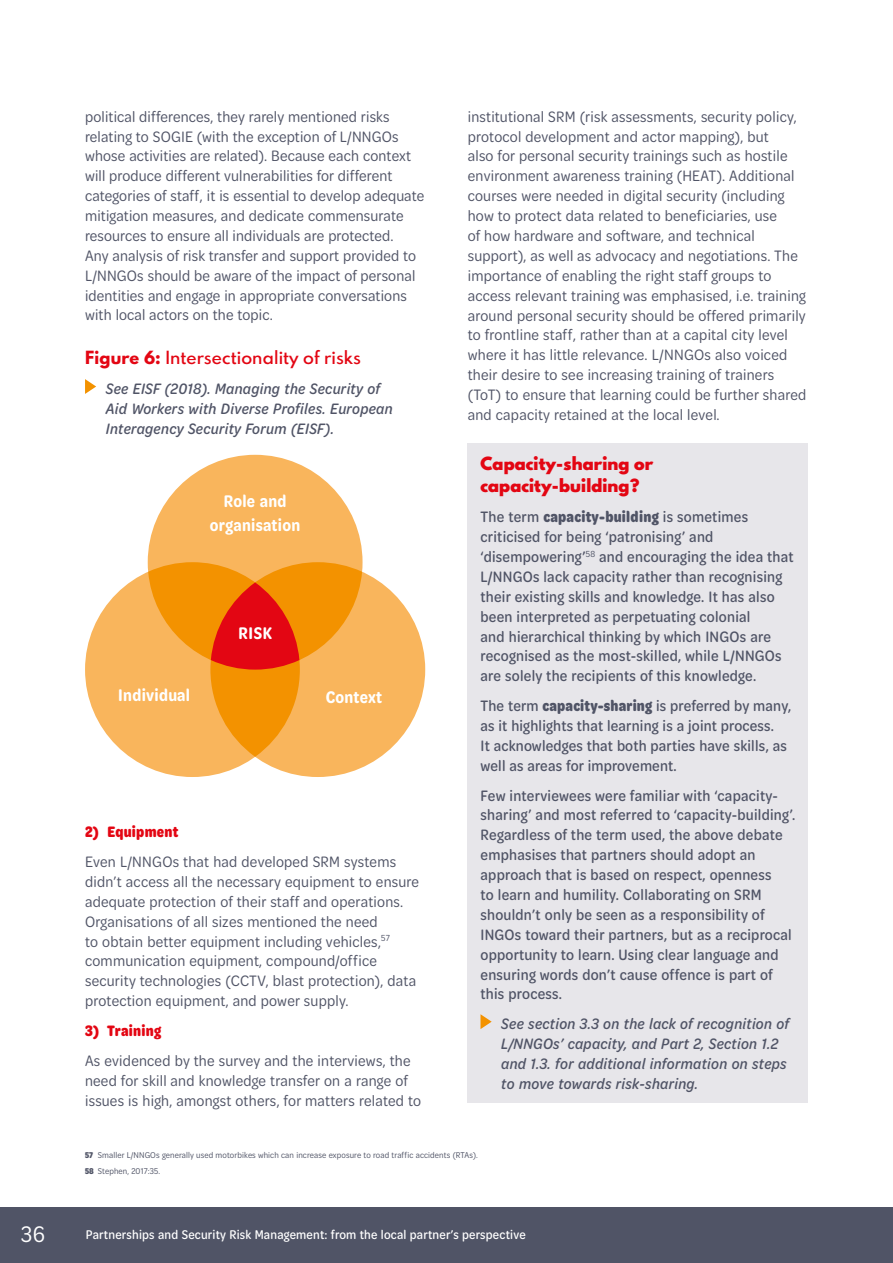
<style>
.page{position:relative;width:893px;height:1263px;background:#fff}
.page>*{position:absolute;margin:0;border:0;box-sizing:border-box;transform-origin:0 0}
.t1{font:24px "Omnes Cond";color:#fff}
.t2{font:600 18px/24px "Omnes Cond";letter-spacing:.015em;color:#fff;text-align:center}
.t3{font:16.2px/20px "Omnes Cond";letter-spacing:.015em;color:#505466}
.t4{font:500 16.2px/20px "Omnes Cond";letter-spacing:.015em;color:#505466}
.t5{font:italic 500 16.2px/20px "Omnes Cond";letter-spacing:.015em;color:#505466}
.t6{font:900 16.2px/22.5px "Spartan MB";letter-spacing:.01em;color:#e30613}
.t7{font:600 16.2px "Spartan MB";letter-spacing:.01em;color:#e30613}
.t8{font:700 16.2px "Omnes Cond";letter-spacing:.015em;color:#e30613}
.t9{font:500 13.5px "Omnes Cond";letter-spacing:.015em;color:#fff}
.t10{font:9px/15.8px "Omnes Cond";letter-spacing:.015em;color:#505466}
.s1{font-weight:800}
.s2{font-weight:700}
</style>
<div class="page">
<div style="left:0;top:1208px;width:893px;height:55px;background:#505466"></div>
<svg style="left:85px;top:379px;width:11px;height:15px"></svg>
<div style="left:85px;top:562px;width:215px;height:215px;background:#f9b55c;border-radius:50%"></div>
<div style="left:210px;top:562px;width:215px;height:215px;background:#f9b55c;border-radius:50%"></div>
<div style="left:148px;top:455px;width:215px;height:215px;background:#f9b55c;border-radius:50%"></div>
<div style="left:210px;top:582px;width:90px;height:175px;background:#f39200;border-radius:50%"></div>
<svg style="left:148px;top:562px;width:214px;height:108px"></svg>
<div style="left:468px;top:443px;width:340px;height:659px;background:#e7e6ea"></div>
<svg style="left:480px;top:1014px;width:12px;height:15px"></svg>
<p class="t3" style="left:85px;top:106px;width:341px">political differences, they rarely mentioned risks relating to SOGIE (with the exception of L/NNGOs whose activities are related). Because each context will produce different vulnerabilities for different categories of staff, it is essential to develop adequate mitigation measures, and dedicate commensurate resources to ensure all individuals are protected.<br>Any analysis of risk transfer and support provided to L/NNGOs should be aware of the impact of personal identities and engage in appropriate conversations with local actors on the topic.</p>
<p class="t7" style="left:85px;top:345px;width:277px"><span class="s1">Figure 6:</span> Intersectionality of risks</p>
<p class="t5" style="left:106px;top:378px;width:288px">See EISF (2018). Managing the Security of<br>Aid Workers with Diverse Profiles. European<br>Interagency Security Forum (EISF).</p>
<p class="t2" style="left:210px;top:488px;width:92px">Role and organisation</p>
<p class="t2" style="left:238px;top:620px;width:35px">RISK</p>
<p class="t2" style="left:118px;top:682px;width:73px">Individual</p>
<p class="t2" style="left:326px;top:684px;width:58px">Context</p>
<p class="t8" style="left:85px;top:821px;width:95px">2) Equipment</p>
<p class="t3" style="left:85px;top:851px;width:336px">Even L/NNGOs that had developed SRM systems didn’t access all the necessary equipment to ensure adequate protection of their staff and operations.<br>Organisations of all sizes mentioned the need<br>to obtain better equipment including vehicles,<sup>57 </sup>communication equipment, compound/office security technologies (CCTV, blast protection), data protection equipment, and power supply.</p>
<p class="t8" style="left:85px;top:1019px;width:78px">3) Training</p>
<p class="t3" style="left:85px;top:1050px;width:338px">As evidenced by the survey and the interviews, the need for skill and knowledge transfer on a range of issues is high, amongst others, for matters related to</p>
<p class="t3" style="left:468px;top:106px;width:340px">institutional SRM (risk assessments, security policy, protocol development and actor mapping), but<br>also for personal security trainings such as hostile environment awareness training (HEAT). Additional courses were needed in digital security (including how to protect data related to beneficiaries, use<br>of how hardware and software, and technical support), as well as advocacy and negotiations. The importance of enabling the right staff groups to access relevant training was emphasised, i.e. training around personal security should be offered primarily to frontline staff, rather than at a capital city level where it has little relevance. L/NNGOs also voiced their desire to see increasing training of trainers (ToT) to ensure that learning could be further shared and capacity retained at the local level.</p>
<p class="t6" style="left:480px;top:452px;width:174px">Capacity-sharing or capacity-building?</p>
<p class="t4" style="left:480px;top:506px;width:315px">The term <span class="s2">capacity-building</span> is sometimes criticised for being ‘patronising’ and ‘disempowering’<sup>58</sup> and encouraging the idea that L/NNGOs lack capacity rather than recognising their existing skills and knowledge. It has also been interpreted as perpetuating colonial<br>and hierarchical thinking by which INGOs are recognised as the most-skilled, while L/NNGOs are solely the recipients of this knowledge.</p>
<p class="t4" style="left:480px;top:695px;width:312px">The term <span class="s2">capacity-sharing</span> is preferred by many, as it highlights that learning is a joint process.<br>It acknowledges that both parties have skills, as well as areas for improvement.</p>
<p class="t4" style="left:480px;top:784px;width:316px">Few interviewees were familiar with ‘capacity&shy;sharing’ and most referred to ‘capacity-building’.<br>Regardless of the term used, the above debate emphasises that partners should adopt an approach that is based on respect, openness<br>to learn and humility. Collaborating on SRM shouldn’t only be seen as a responsibility of INGOs toward their partners, but as a reciprocal opportunity to learn. Using clear language and ensuring words don’t cause offence is part of this process.</p>
<p class="t5" style="left:501px;top:1013px;width:289px">See section 3.3 on the lack of recognition of L/NNGOs’ capacity, and Part 2, Section 1.2 and 1.3. for additional information on steps to move towards risk-sharing.</p>
<p class="t10" style="left:85px;top:1147px;width:394px"><span class="s2">57</span> Smaller L/NNGOs generally used motorbikes which can increase exposure to road traffic accidents (RTAs).<br><span class="s2">58</span> Stephen, 2017:35.</p>
<h1 class="t1" style="left:21px;top:1218px;width:25px">36</h1>
<p class="t9" style="left:86px;top:1225px;width:441px">Partnerships and Security Risk Management: from the local partner’s perspective</p>
</div>
